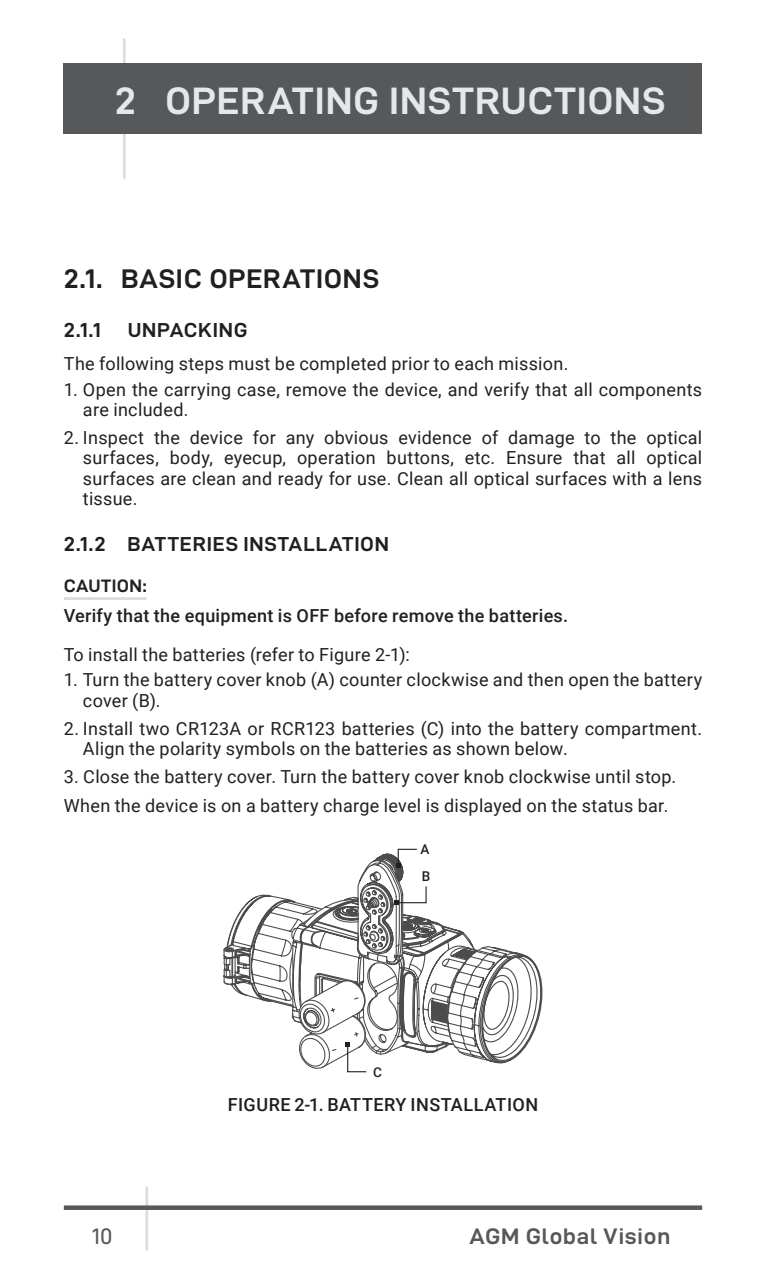
<style>
.page{position:relative;width:766px;height:1276px;background:#fff}
.page>*{position:absolute;margin:0;border:0;box-sizing:border-box;transform-origin:0 0}
.t1{font:38.25px "D DIN Exp Bold";letter-spacing:.025em;color:#e6e7e9}
.t2{font:27px "D DIN Exp Bold";letter-spacing:.03em;color:#231f20}
.t3{font:22.5px "D DIN Exp Bold";letter-spacing:.035em;color:#57585a}
.t4{font:22.5px "D DIN Exp";color:#57585a}
.t5{font:20.25px "D DIN Exp Bold";letter-spacing:.04em;color:#231f20}
.t6{font:18px/20.2px "Roboto";letter-spacing:.015em;color:#231f20}
.t7{font:500 18px "Roboto";letter-spacing:.015em;color:#231f20}
.t8{font:18px "D DIN Exp Bold";letter-spacing:.02em;color:#231f20}
.t9{font:500 13.5px/27px "Roboto";color:#231f20}
</style>
<div class="page">
<hr style="left:145px;top:1186px;width:3px;height:64px;background:#dcdddf">
<div style="left:64px;top:1205px;width:638px;height:5px;background:#57585a"></div>
<hr style="left:123px;top:38px;width:3px;height:141px;background:#dcdddf">
<div style="left:64px;top:64px;width:638px;height:70px;background:#57585a"></div>
<hr style="left:64px;top:597px;width:82px;height:3px;background:#dcdddf">
<svg style="left:223px;top:894px;width:68px;height:113px"></svg>
<svg style="left:291px;top:848px;width:252px;height:225px"></svg>
<h1 class="t1" style="left:115px;top:79px;width:551px">2 OPERATING INSTRUCTIONS</h1>
<h2 class="t2" style="left:64px;top:263px;width:317px">2.1. BASIC OPERATIONS</h2>
<p class="t5" style="left:64px;top:319px;width:38px">2.1.1</p>
<p class="t5" style="left:128px;top:319px;width:121px">UNPACKING</p>
<p class="t6" style="left:64px;top:353px;width:506px">The following steps must be completed prior to each mission.</p>
<p class="t6" style="left:83px;top:378px;width:620px;text-indent:-19px">1. Open the carrying case, remove the device, and verify that all components are included.</p>
<p class="t6" style="left:83px;top:427px;width:620px;text-align:justify;text-indent:-19px">2. Inspect the device for any obvious evidence of damage to the optical surfaces, body, eyecup, operation buttons, etc. Ensure that all optical surfaces are clean and ready for use. Clean all optical surfaces with a lens tissue.</p>
<p class="t5" style="left:64px;top:533px;width:326px">2.1.2 BATTERIES INSTALLATION</p>
<p class="t8" style="left:64px;top:575px;width:84px">CAUTION:</p>
<p class="t7" style="left:64px;top:602px;width:505px">Verify that the equipment is OFF before remove the batteries.</p>
<p class="t6" style="left:64px;top:644px;width:347px">To install the batteries (refer to Figure 2-1):</p>
<p class="t6" style="left:83px;top:669px;width:620px;text-indent:-19px">1. Turn the battery cover knob (A) counter clockwise and then open the battery cover (B).</p>
<p class="t6" style="left:83px;top:717px;width:620px;text-indent:-19px">2. Install two CR123A or RCR123 batteries (C) into the battery compartment.<br>Align the polarity symbols on the batteries as shown below.</p>
<p class="t6" style="left:64px;top:761px;width:614px;line-height:29.5px">3. Close the battery cover. Turn the battery cover knob clockwise until stop.<br>When the device is on a battery charge level is displayed on the status bar.</p>
<p class="t9" style="left:420px;top:835px;width:12px">A<br>B</p>
<p class="t9" style="left:373px;top:1058px;width:10px">C</p>
<p class="t7" style="left:228px;top:1092px;width:312px">FIGURE 2-1. BATTERY INSTALLATION</p>
<p class="t4" style="left:92px;top:1223px;width:22px">10</p>
<p class="t3" style="left:469px;top:1223px;width:202px">AGM Global Vision</p>
</div>
